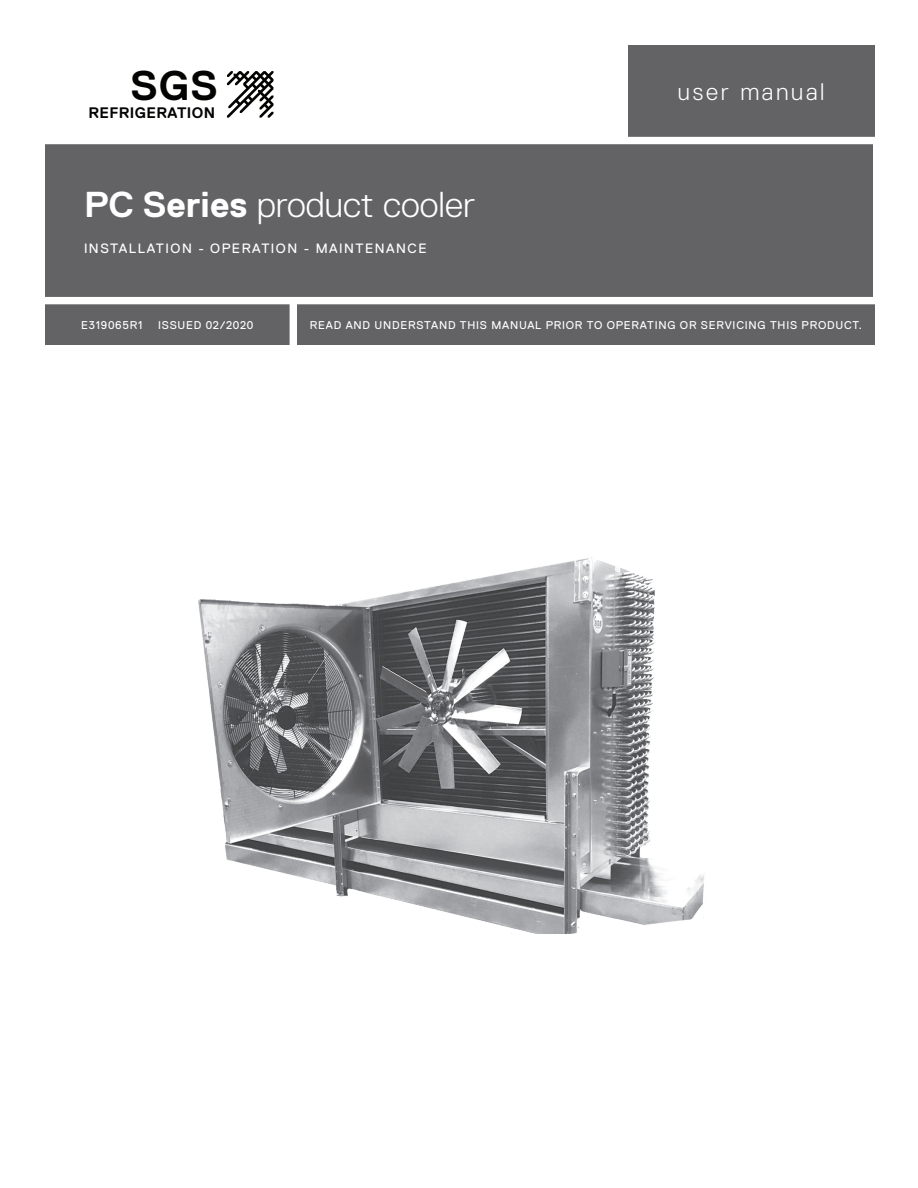
<style>
.page{position:relative;width:918px;height:1188px;background:#fff}
.page>*{position:absolute;margin:0;border:0;box-sizing:border-box;transform-origin:0 0}
.t1{font:700 41.4px "Replica Std";color:#040503}
.t2{font:300 36px "Replica Std";color:#fff}
.t3{font:300 24px "Replica Std";letter-spacing:.11em;color:#fff}
.t4{font:700 15.15px "Replica Std";letter-spacing:.025em;color:#040503}
.t5{font:13.5px "Replica Std";letter-spacing:.11em;color:#fff}
.t6{font:11.25px "Replica Std";letter-spacing:.07em;color:#fff}
.s1{font-weight:700}
</style>
<div class="page">
<div style="left:45px;top:141px;width:828px;height:160px;background:#636366"></div>
<div style="left:45px;top:300px;width:830px;height:45px;background:#636366"></div>
<div style="left:0;top:297px;width:918px;height:7px;background:#fff"></div>
<div style="left:290px;top:299px;width:7px;height:52px;background:#fff"></div>
<div style="left:628px;top:45px;width:247px;height:91px;background:#636366"></div>
<div style="left:0;top:137px;width:918px;height:7px;background:#fff"></div>
<svg style="left:227px;top:71px;width:47px;height:47px"></svg>
<img style="left:198px;top:557px;width:506px;height:377px">
<p class="t1" style="left:130px;top:63px;width:89px">SGS</p>
<p class="t4" style="left:88px;top:104px;width:128px">REFRIGERATION</p>
<p class="t2" style="left:84px;top:184px;width:393px"><span class="s1">PC Series</span> product cooler</p>
<p class="t5" style="left:84px;top:240px;width:344px">INSTALLATION - OPERATION - MAINTENANCE</p>
<p class="t3" style="left:678px;top:78px;width:148px">user manual</p>
<p class="t6" style="left:81px;top:319px;width:63px">E319065R1</p>
<p class="t6" style="left:158px;top:319px;width:97px">ISSUED 02/2020</p>
<p class="t6" style="left:310px;top:319px;width:554px">READ AND UNDERSTAND THIS MANUAL PRIOR TO OPERATING OR SERVICING THIS PRODUCT.</p>
</div>
